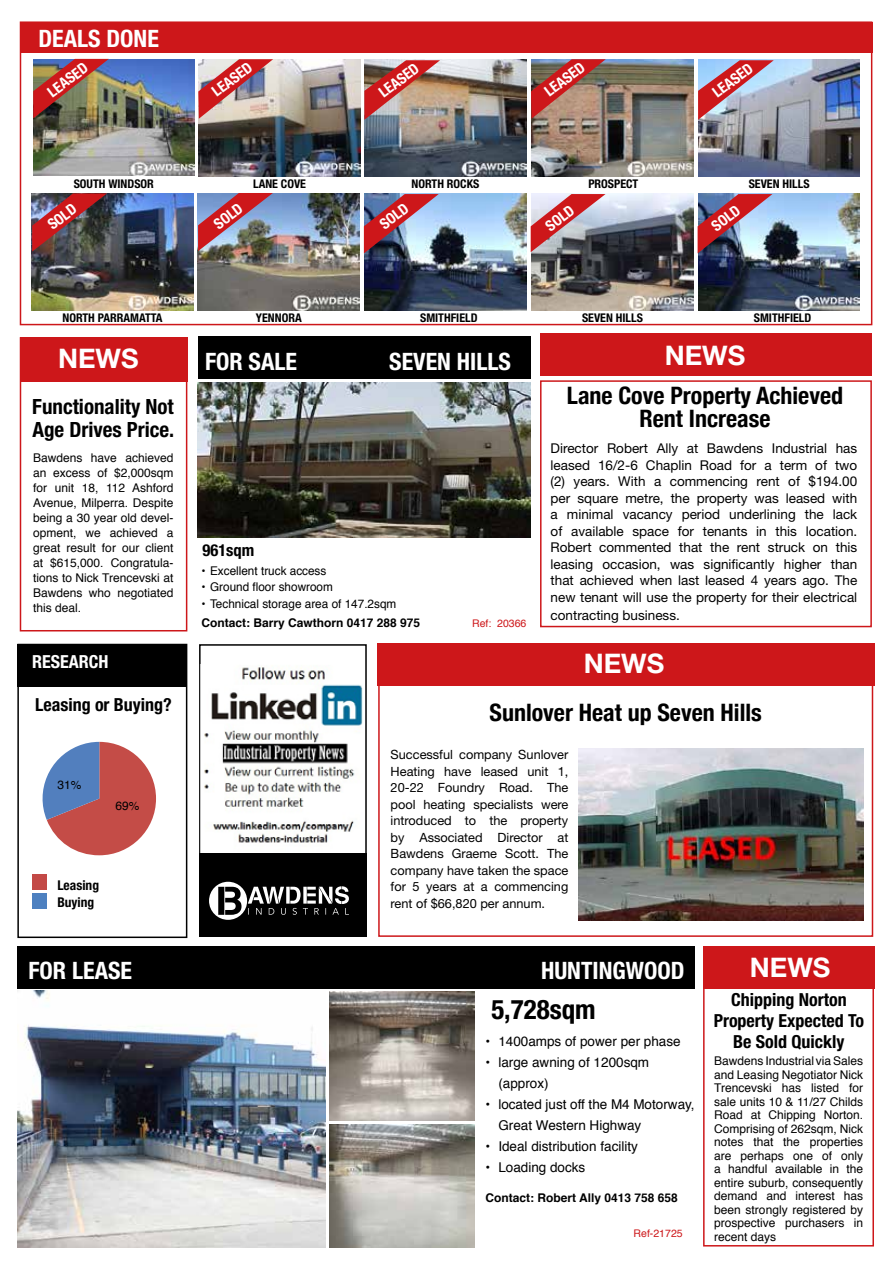
<style>
.page{position:relative;width:893px;height:1263px;background:#fff}
.page>*{position:absolute;margin:0;border:0;box-sizing:border-box;transform-origin:0 0}
.t1{font:700 27px "Helvetica Neue";color:#fff}
.t2{font:700 condensed 27px "Helvetica Neue";color:#000}
.t3{font:700 condensed 24px/23.2px "Helvetica Neue";color:#000;text-align:center}
.t4{font:700 condensed 24px "Helvetica Neue";color:#fff}
.t5{font:700 condensed 21px/22.5px "Helvetica Neue";color:#000}
.t6{font:700 condensed 18px/21px "Helvetica Neue";color:#000;text-align:center}
.t7{font:700 condensed 18px "Helvetica Neue";color:#fff}
.t8{font:700 condensed 16.5px "Helvetica Neue";color:#000}
.t9{font:700 15.15px/18.3px "Proxima Nova";color:#000}
.t10{font:700 condensed 15px "Helvetica Neue";color:#fff}
.t11{font:13.5px/16.5px "Helvetica Neue";color:#000;text-align:justify}
.t12{font:13.5px/21px "Helvetica";color:#000}
.t13{font:700 condensed 13.5px/16.8px "Helvetica Neue";color:#000}
.t14{font:12.75px/16.5px "Helvetica Neue";color:#000;text-align:justify}
.t15{font:12px/13.5px "Helvetica";color:#000;text-align:justify}
.t16{font:700 condensed 12px "Helvetica Neue";color:#000}
.t17{font:700 12px "Helvetica";color:#000}
.t18{font:10.5px "Helvetica";color:#cd171a}
</style>
<div class="page">
<div style="left:17px;top:644px;width:170px;height:294px;border:2px solid #000"></div>
<div style="left:17px;top:644px;width:170px;height:42px;background:#000"></div>
<div style="left:32px;top:874px;width:15px;height:15px;background:#c34946"></div>
<div style="left:32px;top:893px;width:15px;height:15px;background:#4d80c0"></div>
<svg style="left:42px;top:742px;width:114px;height:113px"></svg>
<div style="left:540px;top:380px;width:332px;height:247px;border:2px solid #cd171a"></div>
<div style="left:540px;top:333px;width:332px;height:42px;background:#cd171a"></div>
<div style="left:20px;top:21px;width:852px;height:304px;border:2px solid #cd171a"></div>
<div style="left:21px;top:23px;width:852px;height:30px;background:#cd171a"></div>
<img style="left:33px;top:59px;width:162px;height:117px">
<img style="left:199px;top:60px;width:161px;height:116px">
<img style="left:531px;top:60px;width:162px;height:116px">
<img style="left:365px;top:60px;width:161px;height:116px">
<img style="left:698px;top:60px;width:162px;height:116px">
<img style="left:32px;top:194px;width:162px;height:116px">
<img style="left:198px;top:194px;width:161px;height:116px">
<img style="left:531px;top:194px;width:162px;height:116px">
<img style="left:365px;top:194px;width:161px;height:116px">
<img style="left:698px;top:194px;width:162px;height:116px">
<img style="left:33px;top:59px;width:76px;height:59px">
<svg style="left:198px;top:59px;width:75px;height:60px"></svg>
<svg style="left:531px;top:59px;width:75px;height:60px"></svg>
<img style="left:364px;top:60px;width:76px;height:60px">
<svg style="left:698px;top:60px;width:76px;height:60px"></svg>
<img style="left:32px;top:193px;width:75px;height:59px">
<img style="left:198px;top:193px;width:75px;height:58px">
<svg style="left:531px;top:194px;width:74px;height:58px"></svg>
<img style="left:364px;top:194px;width:75px;height:59px">
<img style="left:698px;top:194px;width:74px;height:59px">
<div style="left:20px;top:337px;width:167px;height:294px;border:2px solid #cd171a"></div>
<div style="left:20px;top:337px;width:167px;height:44px;background:#cd171a"></div>
<div style="left:198px;top:336px;width:333px;height:42px;background:#000"></div>
<img style="left:198px;top:382px;width:333px;height:155px">
<div style="left:199px;top:644px;width:168px;height:291px;border:2px solid #000"></div>
<img style="left:199px;top:664px;width:164px;height:189px">
<div style="left:199px;top:853px;width:168px;height:84px;background:#000"></div>
<svg style="left:209px;top:882px;width:140px;height:38px"></svg>
<div style="left:378px;top:643px;width:495px;height:294px;border:2px solid #cd171a"></div>
<img style="left:578px;top:749px;width:285px;height:172px">
<div style="left:18px;top:946px;width:677px;height:42px;background:#000"></div>
<img style="left:17px;top:991px;width:308px;height:257px">
<img style="left:330px;top:991px;width:145px;height:129px">
<img style="left:330px;top:1124px;width:145px;height:124px">
<div style="left:703px;top:946px;width:171px;height:300px;border:2px solid #cd171a"></div>
<div style="left:703px;top:946px;width:171px;height:43px;background:#cd171a"></div>
<div style="left:377px;top:644px;width:497px;height:42px;background:#cd171a"></div>
<h2 class="t4" style="left:39px;top:23px;width:122px">DEALS DONE</h2>
<p class="t10" style="left:44px;top:86px;width:48px;rotate:-37deg">LEASED</p>
<p class="t10" style="left:208px;top:86px;width:48px;rotate:-37deg">LEASED</p>
<p class="t10" style="left:375px;top:87px;width:48px;rotate:-37deg">LEASED</p>
<p class="t10" style="left:541px;top:86px;width:48px;rotate:-37deg">LEASED</p>
<p class="t10" style="left:709px;top:87px;width:48px;rotate:-37deg">LEASED</p>
<p class="t16" style="left:74px;top:176px;width:82px">SOUTH WINDSOR</p>
<p class="t16" style="left:253px;top:176px;width:54px">LANE COVE</p>
<p class="t16" style="left:412px;top:176px;width:69px">NORTH ROCKS</p>
<p class="t16" style="left:588px;top:176px;width:52px">PROSPECT</p>
<p class="t16" style="left:749px;top:176px;width:62px">SEVEN HILLS</p>
<p class="t10" style="left:44px;top:219px;width:33px;rotate:-37deg">SOLD</p>
<p class="t10" style="left:210px;top:218px;width:33px;rotate:-37deg">SOLD</p>
<p class="t10" style="left:376px;top:218px;width:33px;rotate:-37deg">SOLD</p>
<p class="t10" style="left:542px;top:220px;width:33px;rotate:-37deg">SOLD</p>
<p class="t10" style="left:708px;top:220px;width:33px;rotate:-37deg">SOLD</p>
<p class="t16" style="left:63px;top:310px;width:102px">NORTH PARRAMATTA</p>
<p class="t16" style="left:256px;top:310px;width:47px">YENNORA</p>
<p class="t16" style="left:420px;top:310px;width:59px">SMITHFIELD</p>
<p class="t16" style="left:582px;top:310px;width:62px">SEVEN HILLS</p>
<p class="t16" style="left:754px;top:310px;width:59px">SMITHFIELD</p>
<h1 class="t1" style="left:58px;top:341px;width:82px">NEWS</h1>
<h3 class="t5" style="left:32px;top:395px;width:144px">Functionality Not<br>Age Drives Price.</h3>
<p class="t15" style="left:33px;top:450px;width:142px;line-height:15px">Bawdens have achieved an excess of $2,000sqm for unit 18, 112 Ashford Avenue, Milperra. Despite being a 30 year old devel&shy;opment, we achieved a great result for our client at $615,000. Congratula&shy;tions to Nick Trencevski at Bawdens who negotiated this deal.</p>
<h3 class="t7" style="left:32px;top:650px;width:78px">RESEARCH</h3>
<h3 class="t6" style="left:35px;top:694px;width:138px">Leasing or Buying?</h3>
<p class="t15" style="left:57px;top:778px;width:26px">31%</p>
<p class="t15" style="left:116px;top:800px;width:26px">69%</p>
<p class="t13" style="left:57px;top:877px;width:43px">Leasing<br>Buying</p>
<h2 class="t4" style="left:205px;top:347px;width:94px">FOR SALE</h2>
<h2 class="t4" style="left:389px;top:347px;width:123px">SEVEN HILLS</h2>
<h3 class="t8" style="left:202px;top:540px;width:53px">961sqm</h3>
<p class="t15" style="left:202px;top:564px;width:126px">• Excellent truck access</p>
<p class="t15" style="left:202px;top:581px;width:133px">• Ground floor showroom</p>
<p class="t15" style="left:202px;top:597px;width:196px">• Technical storage area of 147.2sqm</p>
<p class="t17" style="left:202px;top:613px;width:220px">Contact: Barry Cawthorn 0417 288 975</p>
<p class="t18" style="left:472px;top:615px;width:56px">Ref: 20366</p>
<h1 class="t1" style="left:665px;top:338px;width:82px">NEWS</h1>
<h2 class="t3" style="left:567px;top:382px;width:278px">Lane Cove Property Achieved<br>Rent Increase</h2>
<p class="t11" style="left:551px;top:440px;width:308px">Director Robert Ally at Bawdens Industrial has leased 16/2-6 Chaplin Road for a term of two (2) years. With a commencing rent of $194.00 per square metre, the property was leased with a minimal vacancy period underlining the lack of available space for tenants in this location.<br>Robert commented that the rent struck on this leasing occasion, was significantly higher than that achieved when last leased 4 years ago. The new tenant will use the property for their electrical</p>
<p class="t11" style="left:551px;top:606px;width:131px">contracting business.</p>
<h1 class="t1" style="left:584px;top:646px;width:82px">NEWS</h1>
<h2 class="t3" style="left:490px;top:699px;width:274px">Sunlover Heat up Seven Hills</h2>
<p class="t14" style="left:391px;top:746px;width:179px">Successful company Sunlover Heating have leased unit 1, 20-22 Foundry Road. The pool heating specialists were introduced to the property by Associated Director at Bawdens Graeme Scott. The company have taken the space for 5 years at a commencing rent of $66,820 per annum.</p>
<h2 class="t4" style="left:28px;top:956px;width:105px">FOR LEASE</h2>
<h2 class="t4" style="left:541px;top:956px;width:145px">HUNTINGWOOD</h2>
<h1 class="t2" style="left:491px;top:993px;width:106px">5,728sqm</h1>
<p class="t12" style="left:486px;top:1031px;width:197px">• 1400amps of power per phase</p>
<p class="t12" style="left:498px;top:1052px;width:152px;text-indent:-13px">• large awning of 1200sqm (approx)</p>
<p class="t12" style="left:498px;top:1094px;width:198px;text-indent:-13px">• located just off the M4 Motorway,<br>Great Western Highway</p>
<p class="t12" style="left:486px;top:1136px;width:154px">• Ideal distribution facility</p>
<p class="t12" style="left:486px;top:1157px;width:101px">• Loading docks</p>
<p class="t17" style="left:486px;top:1188px;width:194px">Contact: Robert Ally 0413 758 658</p>
<p class="t9" style="left:576px;top:1124px;width:117px">A Secure<br>Investment Cash</p>
<p class="t9" style="left:576px;top:1197px;width:56px">Options</p>
<p class="t18" style="left:634px;top:1225px;width:51px">Ref-21725</p>
<h1 class="t1" style="left:750px;top:951px;width:82px">NEWS</h1>
<h3 class="t6" style="left:714px;top:989px;width:152px">Chipping Norton<br>Property Expected To<br>Be Sold Quickly</h3>
<p class="t15" style="left:714px;top:1055px;width:151px">Bawdens Industrial via Sales and Leasing Negotiator Nick Trencevski has listed for sale units 10 &amp; 11/27 Childs Road at Chipping Norton.<br>Comprising of 262sqm, Nick notes that the properties are perhaps one of only a handful available in the entire suburb, consequently demand and interest has been strongly registered by prospective purchasers in recent days</p>
</div>
